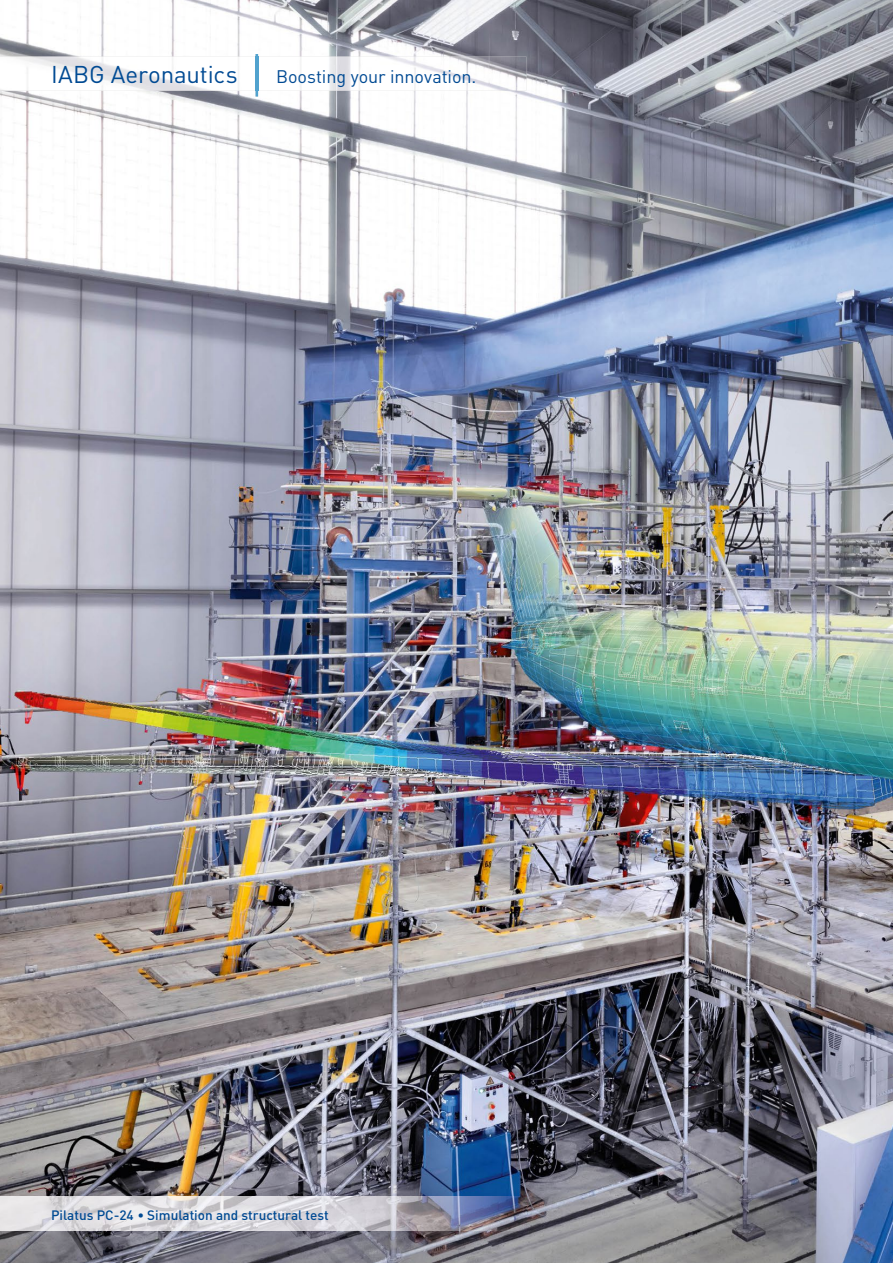
<style>
.page{position:relative;width:893px;height:1263px;background:#fff}
.page>*{position:absolute;margin:0;border:0;box-sizing:border-box;transform-origin:0 0}
.t1{font:24px "DINOT";letter-spacing:-.005em;color:#004a93}
.t2{font:18px "DINOT";letter-spacing:-.005em;color:#004a93}
.t3{font:500 13.5px "DINOT";color:#004a93}
.s1{font-weight:300;font-style:italic}
</style>
<div class="page">
<img style="left:0;top:0;width:893px;height:1263px">
<img style="left:0;top:57px;width:526px;height:34px">
<img style="left:256px;top:54px;width:2px;height:43px">
<img style="left:256px;top:57px;width:2px;height:34px">
<img style="left:0;top:1197px;width:526px;height:34px">
<h1 class="t1" style="left:51px;top:59px;width:188px">IABG Aeronautics</h1>
<h2 class="t2" style="left:276px;top:65px;width:202px">Boosting your innovation.</h2>
<p class="t3" style="left:51px;top:1207px;width:279px">Pilatus PC-24 <span class="s1">•</span> Simulation and structural test</p>
</div>
